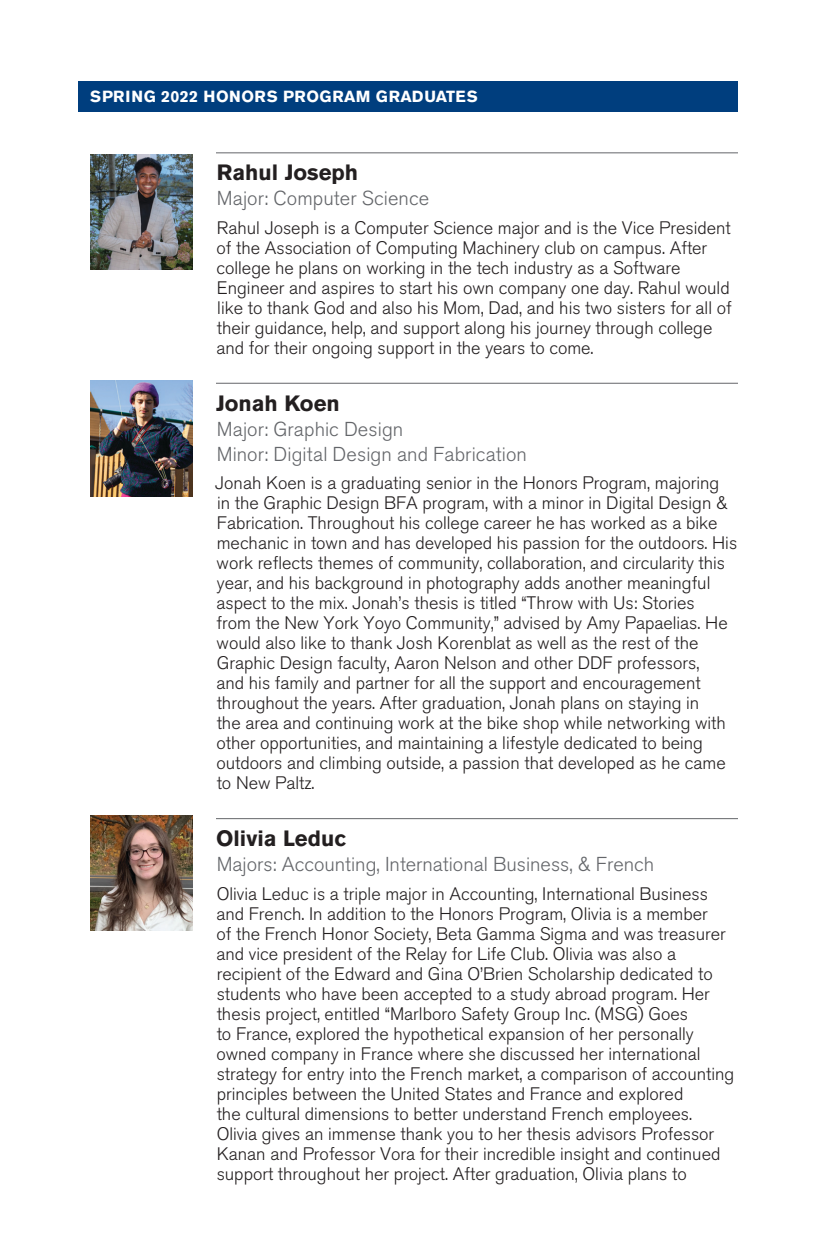
<style>
.page{position:relative;width:828px;height:1260px;background:#fff}
.page>*{position:absolute;margin:0;border:0;box-sizing:border-box;transform-origin:0 0}
.t1{font:700 22px "Akzidenz Grotesk BE";color:#231f20}
.t2{font:300 20px/25px "Akzidenz Grotesk BE";color:#64666a}
.t3{font:300 18px/20px "Akzidenz Grotesk BE";color:#231f20}
.t4{font:700 16px "Akzidenz Grotesk BE";letter-spacing:.02em;color:#fff}
</style>
<div class="page">
<div style="left:78px;top:81px;width:660px;height:30px;background:#003e7e"></div>
<hr style="left:216px;top:153px;width:522px;height:1px;background:#64666a">
<hr style="left:216px;top:383px;width:522px;height:1px;background:#64666a">
<hr style="left:216px;top:818px;width:522px;height:1px;background:#64666a">
<img style="left:90px;top:155px;width:102px;height:115px">
<img style="left:90px;top:381px;width:102px;height:115px">
<img style="left:90px;top:816px;width:102px;height:115px">
<p class="t4" style="left:90px;top:87px;width:389px">SPRING 2022 HONORS PROGRAM GRADUATES</p>
<p class="t1" style="left:217px;top:160px;width:143px">Rahul Joseph</p>
<p class="t2" style="left:217px;top:186px;width:214px">Major: Computer Science</p>
<p class="t3" style="left:217px;top:218px;width:517px">Rahul Joseph is a Computer Science major and is the Vice President of the Association of Computing Machinery club on campus. After college he plans on working in the tech industry as a Software Engineer and aspires to start his own company one day. Rahul would like to thank God and also his Mom, Dad, and his two sisters for all of their guidance, help, and support along his journey through college and for their ongoing support in the years to come.</p>
<p class="t1" style="left:216px;top:390px;width:125px">Jonah Koen</p>
<p class="t2" style="left:217px;top:416px;width:312px">Major: Graphic Design<br>Minor: Digital Design and Fabrication</p>
<p class="t3" style="left:215px;top:473px;width:523px">Jonah Koen is a graduating senior in the Honors Program, majoring<br>in the Graphic Design BFA program, with a minor in Digital Design &amp; Fabrication. Throughout his college career he has worked as a bike mechanic in town and has developed his passion for the outdoors. His work reflects themes of community, collaboration, and circularity this year, and his background in photography adds another meaningful aspect to the mix. Jonah’s thesis is titled “Throw with Us: Stories<br>from the New York Yoyo Community,” advised by Amy Papaelias. He would also like to thank Josh Korenblat as well as the rest of the Graphic Design faculty, Aaron Nelson and other DDF professors,<br>and his family and partner for all the support and encouragement throughout the years. After graduation, Jonah plans on staying in<br>the area and continuing work at the bike shop while networking with other opportunities, and maintaining a lifestyle dedicated to being outdoors and climbing outside, a passion that developed as he came to New Paltz.</p>
<p class="t1" style="left:216px;top:826px;width:132px">Olivia Leduc</p>
<p class="t2" style="left:217px;top:852px;width:439px">Majors: Accounting, International Business, &amp; French</p>
<p class="t3" style="left:216px;top:884px;width:519px">Olivia Leduc is a triple major in Accounting, International Business and French. In addition to the Honors Program, Olivia is a member<br>of the French Honor Society, Beta Gamma Sigma and was treasurer and vice president of the Relay for Life Club. Olivia was also a recipient of the Edward and Gina O’Brien Scholarship dedicated to students who have been accepted to a study abroad program. Her thesis project, entitled “Marlboro Safety Group Inc. (MSG) Goes<br>to France, explored the hypothetical expansion of her personally owned company in France where she discussed her international strategy for entry into the French market, a comparison of accounting principles between the United States and France and explored<br>the cultural dimensions to better understand French employees.<br>Olivia gives an immense thank you to her thesis advisors Professor Kanan and Professor Vora for their incredible insight and continued support throughout her project. After graduation, Olivia plans to</p>
</div>
